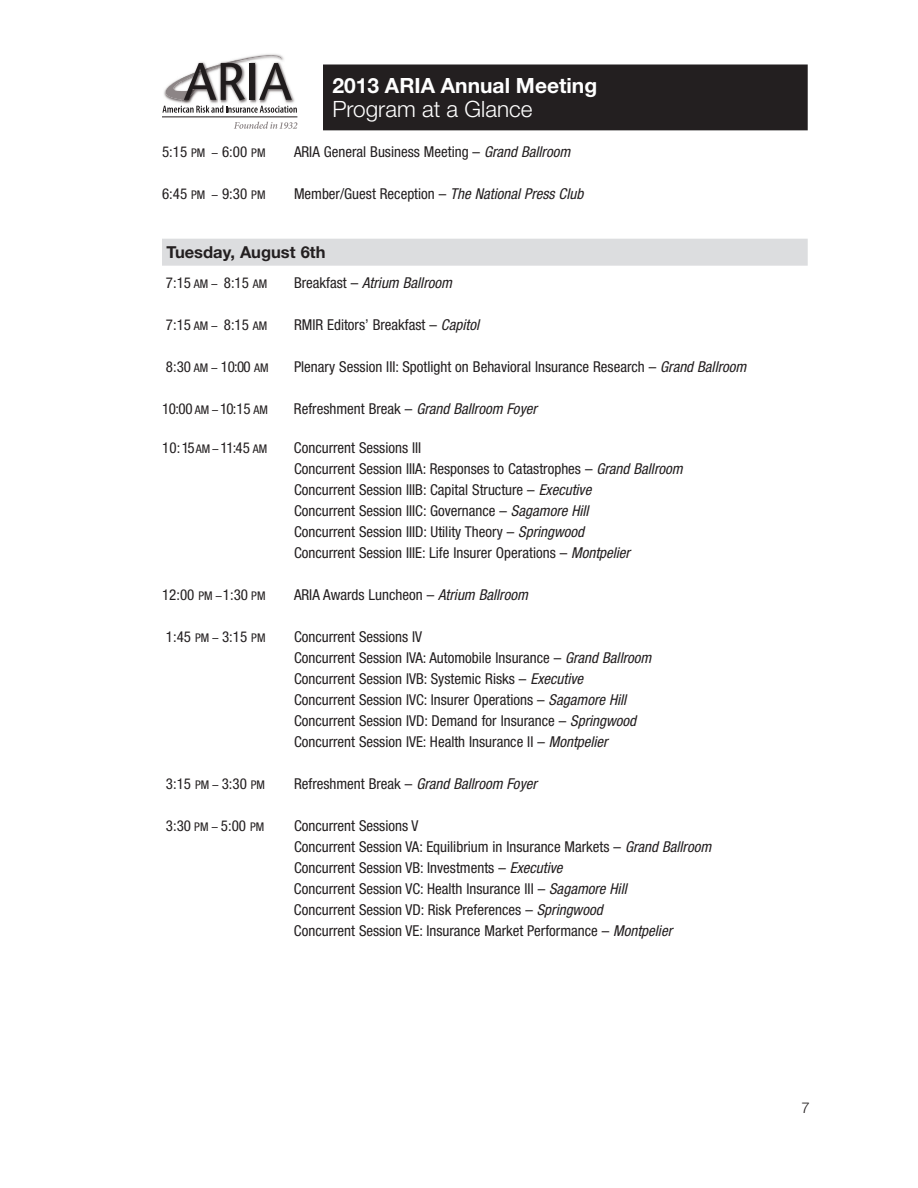
<style>
.page{position:relative;width:918px;height:1188px;background:#fff}
.page>*{position:absolute;margin:0;border:0;box-sizing:border-box;transform-origin:0 0}
.t1{font:300 22.5px "Helvetica Neue";color:#fff}
.t2{font:700 21px "Helvetica Neue";color:#fff}
.Date{font:700 16.5px "Helvetica Neue";color:#231f20}
.Time_line{font:condensed 15px "Helvetica Neue";color:#231f20}
.Time_line-2{font:italic condensed 15px "Helvetica Neue";color:#231f20}
.t3{font:300 15px "Helvetica Neue";color:#231f20}
.s1{font-size:12px}
.s2{font-style:italic}
.s3{font-style:normal}
</style>
<div class="page">
<div style="left:324px;top:65px;width:483px;height:65px;background:#231f20"></div>
<div style="left:323px;top:64px;width:485px;height:66px;border:2px solid #231f20"></div>
<svg style="left:162px;top:54px;width:135px;height:59px"></svg>
<svg style="left:234px;top:122px;width:63px;height:7px"></svg>
<hr style="left:162px;top:116px;width:135px;height:1px;background:#201c1d">
<div style="left:162px;top:239px;width:646px;height:27px;background:#dcdddf"></div>
<p class="t2" style="left:332px;top:72px;width:266px">2013 ARIA Annual Meeting</p>
<p class="t1" style="left:332px;top:95px;width:202px">Program at a Glance</p>
<p class="Time_line" style="left:162px;top:143px;width:105px">5:15 <span class="s1">PM –</span> 6:00 <span class="s1">PM</span></p>
<p class="Time_line" style="left:294px;top:143px;width:278px">ARIA General Business Meeting – <span class="s2">Grand Ballroom</span></p>
<p class="Time_line" style="left:162px;top:185px;width:105px">6:45 <span class="s1">PM –</span> 9:30 <span class="s1">PM</span></p>
<p class="Time_line" style="left:294px;top:185px;width:291px">Member/Guest Reception – <span class="s2">The National Press Club</span></p>
<p class="Date" style="left:166px;top:242px;width:160px">Tuesday, August 6th</p>
<p class="Time_line" style="left:166px;top:274px;width:103px">7:15 <span class="s1">AM –</span> 8:15 <span class="s1">AM</span></p>
<p class="Time_line-2" style="left:294px;top:274px;width:159px"><span class="s3">Breakfast –</span> Atrium Ballroom</p>
<p class="Time_line" style="left:166px;top:316px;width:103px">7:15 <span class="s1">AM –</span> 8:15 <span class="s1">AM</span></p>
<p class="Time_line" style="left:294px;top:316px;width:187px">RMIR Editors’ Breakfast – <span class="s2">Capitol</span></p>
<p class="Time_line" style="left:166px;top:358px;width:104px">8:30 <span class="s1">AM –</span> 10:00 <span class="s1">AM</span></p>
<p class="Time_line" style="left:294px;top:358px;width:454px">Plenary Session III: Spotlight on Behavioral Insurance Research – <span class="s2">Grand Ballroom</span></p>
<p class="Time_line" style="left:162px;top:400px;width:107px">10:00 <span class="s1">AM –</span> 10:15 <span class="s1">AM</span></p>
<p class="Time_line-2" style="left:294px;top:400px;width:244px"><span class="s3">Refreshment Break –</span> Grand Ballroom Foyer</p>
<p class="Time_line" style="left:162px;top:439px;width:107px">10: 15 <span class="s1">AM –</span> 11:45 <span class="s1">AM</span></p>
<p class="Time_line" style="left:294px;top:439px;width:129px">Concurrent Sessions III</p>
<p class="Time_line" style="left:294px;top:460px;width:390px">Concurrent Session IIIA: Responses to Catastrophes – <span class="s2">Grand Ballroom</span></p>
<p class="Time_line" style="left:294px;top:481px;width:299px">Concurrent Session IIIB: Capital Structure – <span class="s2">Executive</span></p>
<p class="Time_line" style="left:294px;top:502px;width:296px">Concurrent Session IIIC: Governance – <span class="s2">Sagamore Hill</span></p>
<p class="Time_line" style="left:294px;top:523px;width:292px">Concurrent Session IIID: Utility Theory – <span class="s2">Springwood</span></p>
<p class="Time_line" style="left:294px;top:544px;width:338px">Concurrent Session IIIE: Life Insurer Operations – <span class="s2">Montpelier</span></p>
<p class="Time_line" style="left:162px;top:586px;width:105px">12:00 <span class="s1">PM –</span>1:30 <span class="s1">PM</span></p>
<p class="Time_line" style="left:294px;top:586px;width:235px">ARIA Awards Luncheon – <span class="s2">Atrium Ballroom</span></p>
<p class="Time_line" style="left:166px;top:628px;width:101px">1:45 <span class="s1">PM –</span> 3:15 <span class="s1">PM</span></p>
<p class="Time_line" style="left:294px;top:628px;width:130px">Concurrent Sessions IV</p>
<p class="Time_line" style="left:294px;top:649px;width:359px">Concurrent Session IVA: Automobile Insurance – <span class="s2">Grand Ballroom</span></p>
<p class="Time_line" style="left:294px;top:670px;width:291px">Concurrent Session IVB: Systemic Risks – <span class="s2">Executive</span></p>
<p class="Time_line" style="left:294px;top:691px;width:334px">Concurrent Session IVC: Insurer Operations – <span class="s2">Sagamore Hill</span></p>
<p class="Time_line" style="left:294px;top:712px;width:344px">Concurrent Session IVD: Demand for Insurance – <span class="s2">Springwood</span></p>
<p class="Time_line" style="left:294px;top:733px;width:315px">Concurrent Session IVE: Health Insurance II – <span class="s2">Montpelier</span></p>
<p class="Time_line" style="left:166px;top:775px;width:101px">3:15 <span class="s1">PM –</span> 3:30 <span class="s1">PM</span></p>
<p class="Time_line-2" style="left:294px;top:775px;width:244px"><span class="s3">Refreshment Break –</span> Grand Ballroom Foyer</p>
<p class="Time_line" style="left:166px;top:817px;width:100px">3:30 <span class="s1">PM –</span> 5:00 <span class="s1">PM</span></p>
<p class="Time_line" style="left:294px;top:817px;width:126px">Concurrent Sessions V</p>
<p class="Time_line" style="left:294px;top:838px;width:419px">Concurrent Session VA: Equilibrium in Insurance Markets – <span class="s2">Grand Ballroom</span></p>
<p class="Time_line" style="left:294px;top:859px;width:270px">Concurrent Session VB: Investments – <span class="s2">Executive</span></p>
<p class="Time_line" style="left:294px;top:880px;width:334px">Concurrent Session VC: Health Insurance III – <span class="s2">Sagamore Hill</span></p>
<p class="Time_line" style="left:294px;top:901px;width:310px">Concurrent Session VD: Risk Preferences – <span class="s2">Springwood</span></p>
<p class="Time_line" style="left:294px;top:922px;width:380px">Concurrent Session VE: Insurance Market Performance – <span class="s2">Montpelier</span></p>
<p class="t3" style="left:802px;top:1099px;width:10px">7</p>
</div>
